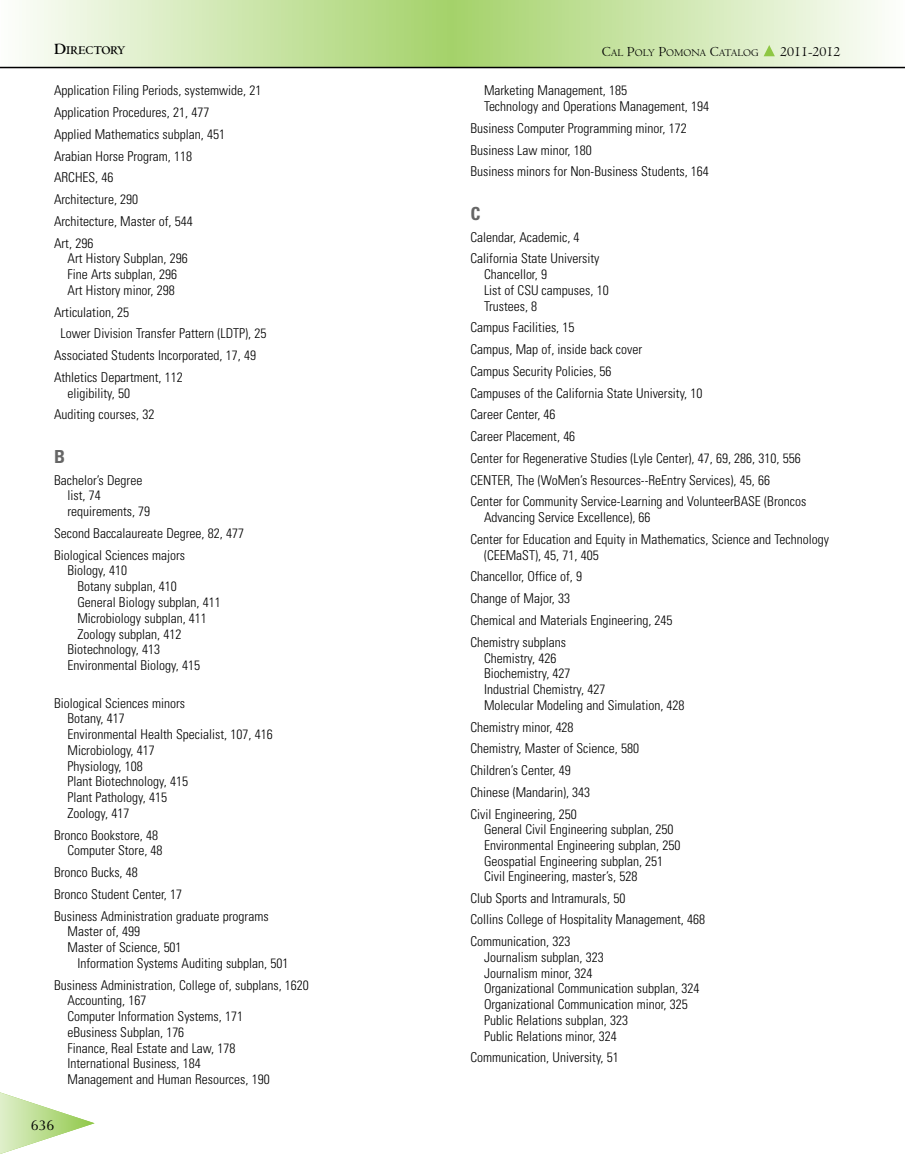
<style>
.page{position:relative;width:905px;height:1175px;background:#fff}
.page>*{position:absolute;margin:0;border:0;box-sizing:border-box;transform-origin:0 0}
.t1{font:700 condensed 18px "Univers";color:#666}
.t2{font:14.25px "Centaur";color:#000}
.t3{font:14.25px "Optima";color:#000}
.t4{font:300 condensed 13.5px/21.8px "Univers";color:#000}
.t5{font:700 12.3px "Centaur";color:#000}
.t6{font:10.65px "Centaur";color:#000}
.s1{font-size:16.5px}
.s2{font-size:14.25px}
</style>
<div class="page">
<svg style="left:0;top:0;width:904px;height:67px;background:#d0e7b2"></svg>
<svg style="left:0;top:1092px;width:94px;height:62px"></svg>
<svg style="left:763px;top:45px;width:11px;height:11px"></svg>
<hr style="left:0;top:67px;width:904px;height:1px;background:#000">
<p class="t5" style="left:54px;top:46px;width:73px"><span class="s1">D</span>IRECTORY</p>
<p class="t4" style="left:54px;top:81px;width:209px">Application Filing Periods, systemwide, 21<br>Application Procedures, 21, 477<br>Applied Mathematics subplan, 451<br>Arabian Horse Program, 118<br>ARCHES, 46<br>Architecture, 290<br>Architecture, Master of, 544<br>Art, 296</p>
<p class="t4" style="left:67px;top:252px;width:122px;line-height:15.8px">Art History Subplan, 296<br>Fine Arts subplan, 296<br>Art History minor, 298</p>
<p class="t4" style="left:54px;top:302px;width:77px">Articulation, 25</p>
<p class="t4" style="left:61px;top:324px;width:207px">Lower Division Transfer Pattern (LDTP), 25</p>
<p class="t4" style="left:54px;top:346px;width:204px">Associated Students Incorporated, 17, 49</p>
<p class="t4" style="left:54px;top:367px;width:130px">Athletics Department, 112</p>
<p class="t4" style="left:54px;top:383px;width:102px;text-indent:13px">eligibility, 50<br>Auditing courses, 32</p>
<h1 class="t1" style="left:54px;top:450px;width:12px">B</h1>
<p class="t4" style="left:68px;top:473px;width:84px;line-height:15.8px;text-indent:-14px">Bachelor’s Degree list, 74 requirements, 79</p>
<p class="t4" style="left:54px;top:523px;width:192px">Second Baccalaureate Degree, 82, 477<br>Biological Sciences majors</p>
<p class="t4" style="left:68px;top:561px;width:61px">Biology, 410</p>
<p class="t4" style="left:77px;top:577px;width:101px">Botany subplan, 410</p>
<p class="t4" style="left:77px;top:592px;width:145px">General Biology subplan, 411</p>
<p class="t4" style="left:77px;top:608px;width:131px">Microbiology subplan, 411</p>
<p class="t4" style="left:77px;top:624px;width:105px">Zoology subplan, 412</p>
<p class="t4" style="left:68px;top:640px;width:94px">Biotechnology, 413</p>
<p class="t4" style="left:68px;top:655px;width:134px">Environmental Biology, 415</p>
<p class="t4" style="left:67px;top:696px;width:207px;line-height:15.8px;text-indent:-13px">Biological Sciences minors<br>Botany, 417<br>Environmental Health Specialist, 107, 416<br>Microbiology, 417<br>Physiology, 108<br>Plant Biotechnology, 415<br>Plant Pathology, 415<br>Zoology, 417</p>
<p class="t4" style="left:67px;top:828px;width:97px;line-height:15.8px;text-indent:-14px">Bronco Bookstore, 48<br>Computer Store, 48</p>
<p class="t4" style="left:54px;top:862px;width:216px">Bronco Bucks, 48<br>Bronco Student Center, 17<br>Business Administration graduate programs</p>
<p class="t4" style="left:67px;top:922px;width:74px">Master of, 499</p>
<p class="t4" style="left:67px;top:937px;width:116px">Master of Science, 501</p>
<p class="t4" style="left:77px;top:953px;width:213px">Information Systems Auditing subplan, 501</p>
<p class="t4" style="left:67px;top:978px;width:243px;line-height:15.8px;text-indent:-13px">Business Administration, College of, subplans, 1620<br>Accounting, 167<br>Computer Information Systems, 171<br>eBusiness Subplan, 176<br>Finance, Real Estate and Law, 178<br>International Business, 184<br>Management and Human Resources, 190</p>
<p class="t3" style="left:31px;top:1116px;width:25px">636</p>
<p class="t6" style="left:601px;top:49px;width:158px"><span class="s2">C</span>AL <span class="s2">P</span>OLY <span class="s2">P</span>OMONA <span class="s2">C</span>ATALOG</p>
<p class="t2" style="left:780px;top:47px;width:62px">2011-2012</p>
<p class="t4" style="left:484px;top:84px;width:226px;line-height:15.8px">Marketing Management, 185<br>Technology and Operations Management, 194</p>
<p class="t4" style="left:470px;top:118px;width:240px">Business Computer Programming minor, 172<br>Business Law minor, 180<br>Business minors for Non-Business Students, 164</p>
<h1 class="t1" style="left:470px;top:207px;width:12px">C</h1>
<p class="t4" style="left:470px;top:227px;width:130px">Calendar, Academic, 4<br>California State University</p>
<p class="t4" style="left:484px;top:268px;width:126px;line-height:15.8px">Chancellor, 9<br>List of CSU campuses, 10<br>Trustees, 8</p>
<p class="t4" style="left:470px;top:318px;width:337px">Campus Facilities, 15<br>Campus, Map of, inside back cover<br>Campus Security Policies, 56<br>Campuses of the California State University, 10<br>Career Center, 46<br>Career Placement, 46<br>Center for Regenerative Studies (Lyle Center), 47, 69, 286, 310, 556<br>CENTER, The (WoMen’s Resources--ReEntry Services), 45, 66<br>Center for Community Service-Learning and VolunteerBASE (Broncos</p>
<p class="t4" style="left:470px;top:508px;width:360px;text-indent:14px">Advancing Service Excellence), 66<br>Center for Education and Equity in Mathematics, Science and Technology</p>
<p class="t4" style="left:470px;top:545px;width:204px;text-indent:14px">(CEEMaST), 45, 71, 405<br>Chancellor, Office of, 9<br>Change of Major, 33<br>Chemical and Materials Engineering, 245<br>Chemistry subplans</p>
<p class="t4" style="left:484px;top:651px;width:202px;line-height:15.8px">Chemistry, 426<br>Biochemistry, 427<br>Industrial Chemistry, 427<br>Molecular Modeling and Simulation, 428</p>
<p class="t4" style="left:470px;top:717px;width:170px">Chemistry minor, 428<br>Chemistry, Master of Science, 580<br>Children’s Center, 49<br>Chinese (Mandarin), 343<br>Civil Engineering, 250</p>
<p class="t4" style="left:484px;top:823px;width:198px;line-height:15.5px">General Civil Engineering subplan, 250<br>Environmental Engineering subplan, 250<br>Geospatial Engineering subplan, 251<br>Civil Engineering, master’s, 528</p>
<p class="t4" style="left:470px;top:888px;width:236px">Club Sports and Intramurals, 50<br>Collins College of Hospitality Management, 468<br>Communication, 323</p>
<p class="t4" style="left:484px;top:950px;width:217px;line-height:15.8px">Journalism subplan, 323<br>Journalism minor, 324<br>Organizational Communication subplan, 324<br>Organizational Communication minor, 325<br>Public Relations subplan, 323<br>Public Relations minor, 324</p>
<p class="t4" style="left:470px;top:1048px;width:150px">Communication, University, 51</p>
</div>
